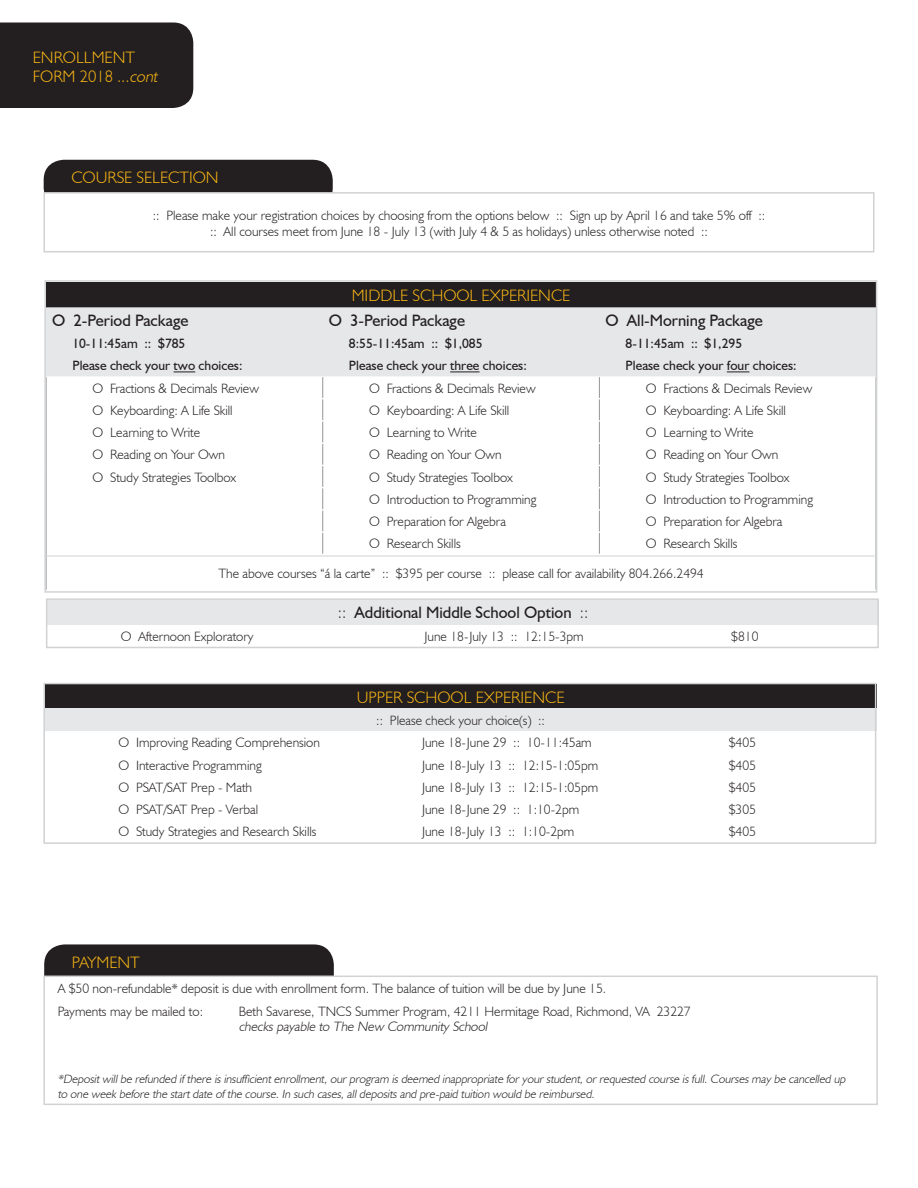
<style>
.page{position:relative;width:918px;height:1188px;background:#fff}
.page>*{position:absolute;margin:0;border:0;box-sizing:border-box;transform-origin:0 0}
.t1{font:300 16.5px "Humanist 521 BT";color:#fcb814}
.t2{font:16.5px "Humanist 521 BT";color:#231f20}
.t3{font:300 13.5px "Humanist 521 BT";color:#231f20}
.t4{font:13.5px "Humanist 521 BT";color:#231f20}
.t5{font:italic 300 13.5px "Humanist 521 BT";color:#231f20}
.t6{font:italic 300 12px "Humanist 521 BT";color:#231f20}
.s1{font-style:italic}
.s2{font-weight:300}
</style>
<div class="page">
<div style="left:0;top:22px;width:193px;height:86px;background:#231f20"></div>
<div style="left:44px;top:160px;width:289px;height:48px;background:#231f20;border-radius:20px"></div>
<div style="left:44px;top:944px;width:290px;height:51px;background:#231f20;border-radius:20px"></div>
<div style="left:46px;top:282px;width:830px;height:25px;background:#231f20"></div>
<div style="left:47px;top:307px;width:827px;height:69px;background:#e6e7e9"></div>
<svg style="left:322px;top:377px;width:1px;height:177px"></svg>
<svg style="left:599px;top:377px;width:1px;height:177px"></svg>
<svg style="left:174px;top:372px;width:21px;height:1px"></svg>
<hr style="left:450px;top:372px;width:30px;height:1px;background:#231f20">
<svg style="left:727px;top:372px;width:22px;height:1px"></svg>
<div style="left:44px;top:280px;width:833px;height:313px;border:2px solid #d1d2d4"></div>
<hr style="left:45px;top:556px;width:830px;height:1px;background:#d1d2d4">
<div style="left:45px;top:684px;width:831px;height:25px;background:#231f20"></div>
<div style="left:45px;top:709px;width:831px;height:22px;background:#e6e7e9"></div>
<div style="left:43px;top:683px;width:833px;height:161px;border:2px solid #d1d2d4"></div>
<div style="left:44px;top:193px;width:830px;height:59px;background:#fff"></div>
<div style="left:43px;top:192px;width:832px;height:60px;border:2px solid #d1d2d4"></div>
<div style="left:44px;top:976px;width:833px;height:128px;background:#fff"></div>
<div style="left:43px;top:976px;width:835px;height:129px;border:2px solid #d1d2d4"></div>
<div style="left:47px;top:600px;width:832px;height:24px;background:#e6e7e9"></div>
<div style="left:46px;top:598px;width:833px;height:50px;border:2px solid #d1d2d4"></div>
<p class="t1" style="left:33px;top:47px;width:104px">ENROLLMENT</p>
<p class="t1" style="left:33px;top:67px;width:129px">FORM 2018 ...<span class="s1">cont</span></p>
<p class="t1" style="left:71px;top:167px;width:149px">COURSE SELECTION</p>
<p class="t3" style="left:153px;top:207px;width:614px">:: Please make your registration choices by choosing from the options below :: Sign up by April 16 and take 5% off ::</p>
<p class="t3" style="left:210px;top:223px;width:499px">:: All courses meet from June 18 - July 13 (with July 4 &amp; 5 as holidays) unless otherwise noted ::</p>
<p class="t1" style="left:352px;top:285px;width:220px">MIDDLE SCHOOL EXPERIENCE</p>
<p class="t2" style="left:52px;top:310px;width:138px">O 2-Period Package</p>
<p class="t2" style="left:329px;top:310px;width:138px">O 3-Period Package</p>
<p class="t2" style="left:605px;top:310px;width:159px">O All-Morning Package</p>
<p class="t4" style="left:72px;top:335px;width:115px">10-11:45am :: $785</p>
<p class="t4" style="left:349px;top:335px;width:135px">8:55-11:45am :: $1,085</p>
<p class="t4" style="left:626px;top:335px;width:118px">8-11:45am :: $1,295</p>
<p class="t4" style="left:72px;top:357px;width:172px">Please check your two choices:</p>
<p class="t4" style="left:349px;top:357px;width:179px">Please check your three choices:</p>
<p class="t4" style="left:626px;top:357px;width:172px">Please check your four choices:</p>
<p class="t3" style="left:93px;top:380px;width:168px">O Fractions &amp; Decimals Review</p>
<p class="t3" style="left:369px;top:380px;width:168px">O Fractions &amp; Decimals Review</p>
<p class="t3" style="left:646px;top:380px;width:168px">O Fractions &amp; Decimals Review</p>
<p class="t3" style="left:93px;top:402px;width:142px">O Keyboarding: A Life Skill</p>
<p class="t3" style="left:369px;top:402px;width:142px">O Keyboarding: A Life Skill</p>
<p class="t3" style="left:646px;top:402px;width:142px">O Keyboarding: A Life Skill</p>
<p class="t3" style="left:93px;top:424px;width:109px">O Learning to Write</p>
<p class="t3" style="left:369px;top:424px;width:109px">O Learning to Write</p>
<p class="t3" style="left:646px;top:424px;width:109px">O Learning to Write</p>
<p class="t3" style="left:93px;top:447px;width:134px">O Reading on Your Own</p>
<p class="t3" style="left:369px;top:447px;width:134px">O Reading on Your Own</p>
<p class="t3" style="left:646px;top:447px;width:134px">O Reading on Your Own</p>
<p class="t3" style="left:93px;top:469px;width:145px">O Study Strategies Toolbox</p>
<p class="t3" style="left:369px;top:469px;width:145px">O Study Strategies Toolbox</p>
<p class="t3" style="left:646px;top:469px;width:145px">O Study Strategies Toolbox</p>
<p class="t3" style="left:369px;top:491px;width:169px">O Introduction to Programming</p>
<p class="t3" style="left:646px;top:491px;width:169px">O Introduction to Programming</p>
<p class="t3" style="left:369px;top:513px;width:138px">O Preparation for Algebra</p>
<p class="t3" style="left:646px;top:513px;width:138px">O Preparation for Algebra</p>
<p class="t3" style="left:369px;top:536px;width:93px">O Research Skills</p>
<p class="t3" style="left:646px;top:536px;width:93px">O Research Skills</p>
<p class="t3" style="left:218px;top:565px;width:487px">The above courses “á la carte” :: $395 per course :: please call for availability 804.266.2494</p>
<p class="t2" style="left:338px;top:603px;width:252px"><span class="s2">::</span> Additional Middle School Option <span class="s2">::</span></p>
<p class="t3" style="left:121px;top:628px;width:134px">O Afternoon Exploratory</p>
<p class="t3" style="left:424px;top:628px;width:161px">June 18-July 13 :: 12:15-3pm</p>
<p class="t3" style="left:731px;top:628px;width:29px">$810</p>
<p class="t1" style="left:357px;top:687px;width:209px">UPPER SCHOOL EXPERIENCE</p>
<p class="t3" style="left:376px;top:712px;width:170px">:: Please check your choice(s) ::</p>
<p class="t3" style="left:118px;top:734px;width:203px">O Improving Reading Comprehension</p>
<p class="t3" style="left:422px;top:734px;width:171px">June 18-June 29 :: 10-11:45am</p>
<p class="t3" style="left:729px;top:734px;width:29px">$405</p>
<p class="t3" style="left:118px;top:757px;width:145px">O Interactive Programming</p>
<p class="t3" style="left:422px;top:757px;width:178px">June 18-July 13 :: 12:15-1:05pm</p>
<p class="t3" style="left:729px;top:757px;width:29px">$405</p>
<p class="t3" style="left:118px;top:779px;width:135px">O PSAT/SAT Prep - Math</p>
<p class="t3" style="left:422px;top:779px;width:178px">June 18-July 13 :: 12:15-1:05pm</p>
<p class="t3" style="left:729px;top:779px;width:29px">$405</p>
<p class="t3" style="left:118px;top:801px;width:141px">O PSAT/SAT Prep - Verbal</p>
<p class="t3" style="left:422px;top:801px;width:159px">June 18-June 29 :: 1:10-2pm</p>
<p class="t3" style="left:729px;top:801px;width:29px">$305</p>
<p class="t3" style="left:118px;top:824px;width:200px">O Study Strategies and Research Skills</p>
<p class="t3" style="left:422px;top:824px;width:154px">June 18-July 13 :: 1:10-2pm</p>
<p class="t3" style="left:729px;top:824px;width:29px">$405</p>
<p class="t1" style="left:72px;top:952px;width:69px">PAYMENT</p>
<p class="t3" style="left:58px;top:980px;width:550px">A $50 non-refundable* deposit is due with enrollment form. The balance of tuition will be due by June 15.</p>
<p class="t3" style="left:58px;top:1003px;width:147px">Payments may be mailed to:</p>
<p class="t3" style="left:239px;top:1003px;width:453px">Beth Savarese, TNCS Summer Program, 4211 Hermitage Road, Richmond, VA 23227</p>
<p class="t5" style="left:239px;top:1018px;width:253px">checkspayable to The New Community School</p>
<p class="t6" style="left:58px;top:1072px;width:792px">*Depositwillbe refunded if there isinsufficientenrollment,ourprogram isdeemed inappropriate foryourstudent,orrequested course isfull.Coursesmay be cancelled up</p>
<p class="t6" style="left:58px;top:1086px;width:541px">to one week before the startdate of the course.In such cases,alldepositsand pre-paid tuition would be reimbursed.</p>
</div>
